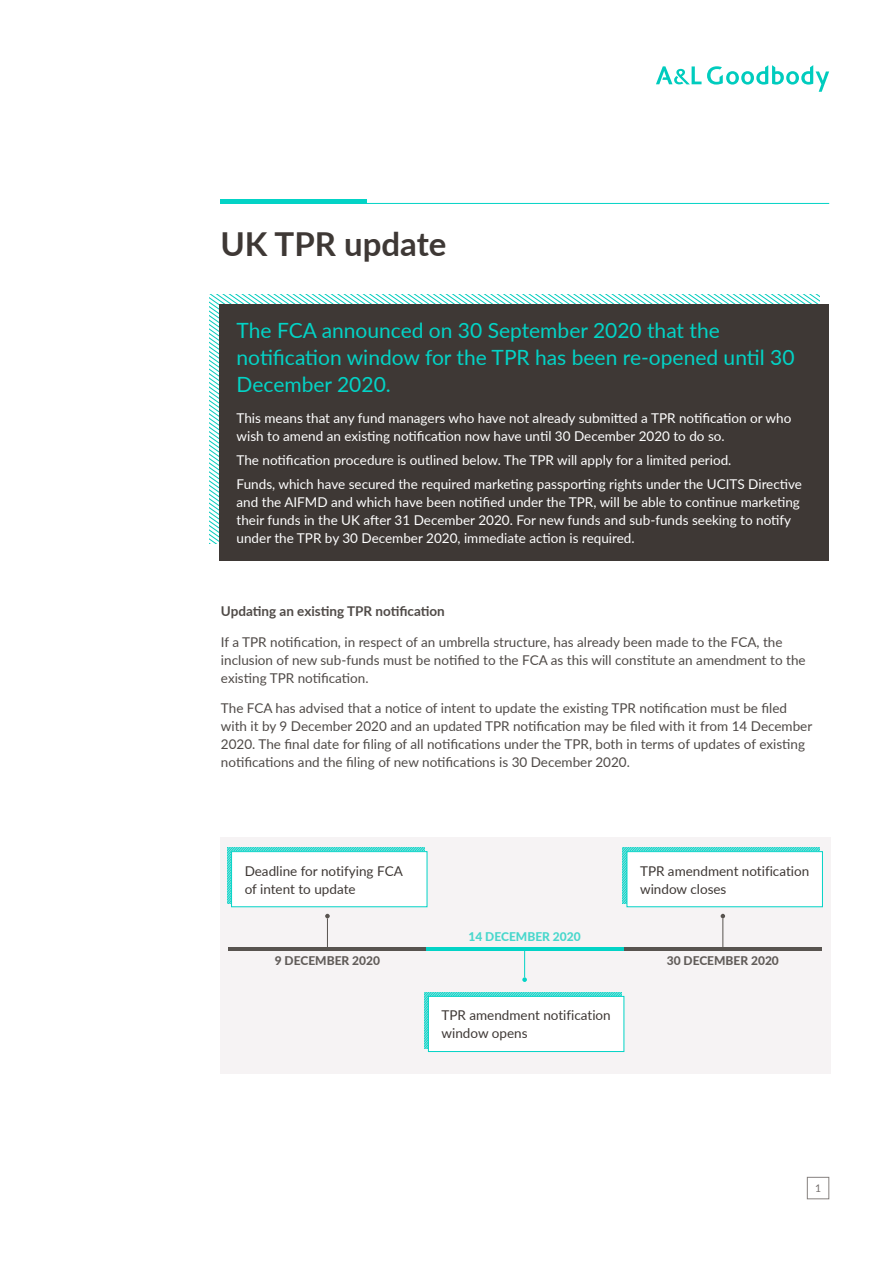
<style>
.page{position:relative;width:893px;height:1263px;background:#fff}
.page>*{position:absolute;margin:0;border:0;box-sizing:border-box;transform-origin:0 0}
.Heading{font:700 33px "Lato";color:#3e3835}
.Intro_green_para{font:21px/27px "Lato";color:#03d3c6}
.Bullet_List{font:13.5px/18px "Lato";color:#fff}
.Body_Text{font:13.5px/18px "Lato";color:#4f4a47}
.Black_Box_Body_text{font:13.5px/18px "Lato";color:#3e3835}
.Sub_heading_2{font:700 13.5px "Lato";color:#4f4a47}
.Sub_heading_2-2{font:800 12px "Lato";color:#615c59}
.Sub_heading_2-3{font:800 12px "Lato";color:#47d7cc}
.t1{font:10.5px "Lato";color:#736e6c}
</style>
<div class="page">
<svg style="left:656px;top:66px;width:45px;height:18px"></svg>
<svg style="left:707px;top:65px;width:122px;height:27px"></svg>
<div style="left:807px;top:1177px;width:22px;height:22px;border:1px solid #86817f"></div>
<div style="left:220px;top:837px;width:610px;height:236px;background:#f6f3f4"></div>
<hr style="left:220px;top:203px;width:609px;height:1px;background:#03d3c6">
<div style="left:220px;top:199px;width:147px;height:5px;background:#03d3c6"></div>
<svg style="left:644px;top:294px;width:175px;height:10px"></svg>
<div style="left:220px;top:304px;width:609px;height:256px;background:#3e3835"></div>
<svg style="left:227px;top:848px;width:197px;height:55px"></svg>
<div style="left:232px;top:852px;width:195px;height:55px;background:#fff"></div>
<div style="left:231px;top:851px;width:196px;height:56px;border:1px solid #03d3c6"></div>
<svg style="left:623px;top:848px;width:196px;height:55px"></svg>
<div style="left:627px;top:852px;width:195px;height:55px;background:#fff"></div>
<div style="left:627px;top:851px;width:196px;height:56px;border:1px solid #03d3c6"></div>
<svg style="left:425px;top:992px;width:196px;height:56px"></svg>
<div style="left:428px;top:996px;width:196px;height:55px;background:#fff"></div>
<div style="left:428px;top:996px;width:196px;height:56px;border:1px solid #03d3c6"></div>
<hr style="left:229px;top:947px;width:197px;height:3px;background:#58534f">
<hr style="left:426px;top:947px;width:197px;height:3px;background:#03d3c6">
<hr style="left:624px;top:947px;width:198px;height:3px;background:#58534f">
<svg style="left:522px;top:950px;width:5px;height:32px"></svg>
<svg style="left:325px;top:914px;width:5px;height:33px"></svg>
<svg style="left:721px;top:914px;width:4px;height:33px"></svg>
<p class="Heading" style="left:220px;top:220px;width:227px">UK TPR update</p>
<p class="Intro_green_para" style="left:237px;top:316px;width:559px">The FCA announced on 30 September 2020 that the notification window for the TPR has been re-opened until 30<br>December 2020.</p>
<p class="Bullet_List" style="left:237px;top:408px;width:556px">This means that any fund managers who have not already submitted a TPR notification or who wish to amend an existing notification now have until 30 December 2020 to do so.</p>
<p class="Bullet_List" style="left:237px;top:450px;width:496px">The notification procedure is outlined below. The TPR will apply for a limited period.</p>
<p class="Bullet_List" style="left:237px;top:475px;width:567px">Funds, which have secured the required marketing passporting rights under the UCITS Directive and the AIFMD and which have been notified under the TPR, will be able to continue marketing their funds in the UK after 31 December 2020. For new funds and sub-funds seeking to notify under the TPR by 30 December 2020, immediate action is required.</p>
<p class="Sub_heading_2" style="left:221px;top:601px;width:225px">Updating an existing TPR notification</p>
<p class="Body_Text" style="left:221px;top:632px;width:586px">If a TPR notification, in respect of an umbrella structure, has already been made to the FCA, the inclusion of new sub-funds must be notified to the FCA as this will constitute an amendment to the existing TPR notification.</p>
<p class="Body_Text" style="left:221px;top:699px;width:593px">The FCA has advised that a notice of intent to update the existing TPR notification must be filed with it by 9 December 2020 and an updated TPR notification may be filed with it from 14 December 2020. The final date for filing of all notifications under the TPR, both in terms of updates of existing notifications and the filing of new notifications is 30 December 2020.</p>
<p class="Black_Box_Body_text" style="left:245px;top:861px;width:160px">Deadline for notifying FCA of intent to update</p>
<p class="Black_Box_Body_text" style="left:640px;top:861px;width:171px">TPR amendment notification window closes</p>
<p class="Sub_heading_2-3" style="left:469px;top:928px;width:114px">14 DECEMBER 2020</p>
<p class="Sub_heading_2-2" style="left:275px;top:952px;width:107px">9 DECEMBER 2020</p>
<p class="Sub_heading_2-2" style="left:667px;top:952px;width:114px">30 DECEMBER 2020</p>
<p class="Black_Box_Body_text" style="left:442px;top:1006px;width:171px">TPR amendment notification window opens</p>
<p class="t1" style="left:815px;top:1181px;width:8px">1</p>
</div>
